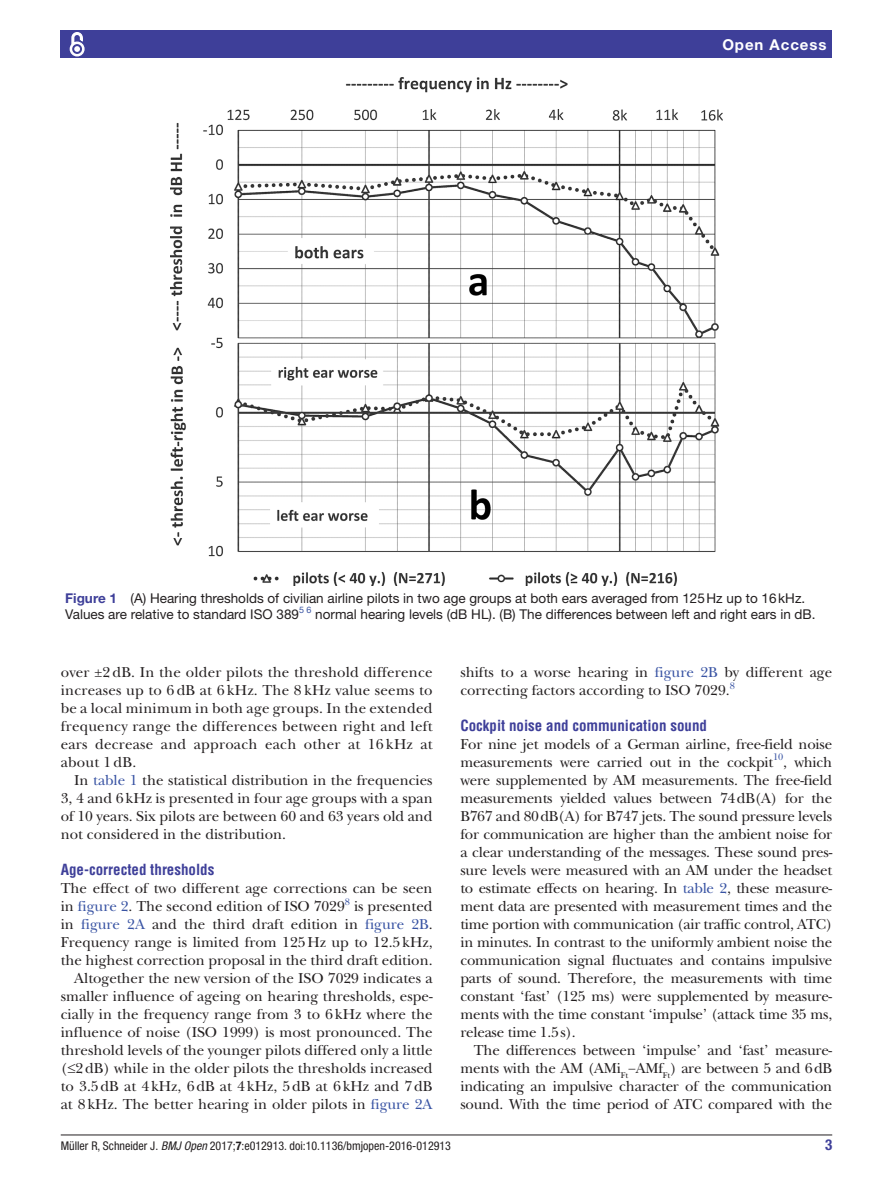
<style>
.page{position:relative;width:893px;height:1191px;background:#fff}
.page>*{position:absolute;margin:0;border:0;box-sizing:border-box;transform-origin:0 0}
.t1{font:15px/18px "New Baskerville";color:#231f20;text-align:justify}
.t2{font:700 condensed 15px "Helvetica";color:#3e3f99}
.t3{font:700 15px "Helvetica Neue LT Std";letter-spacing:.065em;color:#fff}
.t4{font:700 condensed 15px "Helvetica Neue LT Std";color:#3e3f99}
.t5{font:13.5px/16.2px "Helvetica Neue LT Std";color:#231f20}
.t6{font:condensed 12px "Helvetica Neue LT Std";color:#231f20}
.t7{font:9.9px "New Baskerville";color:#3853a3}
.s1{font-weight:700;color:#3e3f99}
.s2{color:#3853a3}
.s3{font-style:italic}
.s4{font-weight:700}
</style>
<div class="page">
<hr style="left:61px;top:1134px;width:771px;height:1px;background:#231f20">
<div style="left:61px;top:31px;width:771px;height:27px;background:#3e3f99"></div>
<svg style="left:69px;top:32px;width:16px;height:25px"></svg>
<img style="left:170px;top:77px;width:553px;height:508px">
<p class="t3" style="left:722px;top:35px;width:106px">Open Access</p>
<p class="t5" style="left:65px;top:590px;width:752px"><span class="s1">Figure 1</span> (A) Hearing thresholds of civilian airline pilots in two age groups at both ears averaged from 125Hz up to 16kHz.<br>Values are relative to standard ISO 389<sup>5</sup> <sup>6</sup> normal hearing levels (dB HL). (B) The differences between left and right ears in dB.</p>
<p class="t1" style="left:61px;top:663px;width:373px">over ±2 dB. In the older pilots the threshold difference increases up to 6 dB at 6 kHz. The 8 kHz value seems to be a local minimum in both age groups. In the extended frequency range the differences between right and left ears decrease and approach each other at 16 kHz at about 1 dB.</p>
<p class="t1" style="left:61px;top:771px;width:373px;text-indent:14px">In <span class="s2">table 1</span> the statistical distribution in the frequencies 3, 4 and 6kHz is presented in four age groups with a span of 10 years. Six pilots are between 60 and 63 years old and not considered in the distribution.</p>
<p class="t2" style="left:61px;top:860px;width:155px">Age-corrected thresholds</p>
<p class="t1" style="left:61px;top:879px;width:373px">The effect of two different age corrections can be seen in <span class="s2">figure 2</span>. The second edition of ISO 7029</p>
<p class="t7" style="left:345px;top:895px;width:7px">8</p>
<p class="t1" style="left:61px;top:897px;width:373px;text-align:right">is presented<br>in <span class="s2">figure 2A</span> and the third draft edition in <span class="s2">figure 2B</span>.<br>Frequency range is limited from 125Hz up to 12.5kHz, the highest correction proposal in the third draft edition.<br>Altogether the new version of the ISO 7029 indicates a smaller influence of ageing on hearing thresholds, espe&shy;cially in the frequency range from 3 to 6kHz where the influence of noise (ISO 1999) is most pronounced. The threshold levels of the younger pilots differed only a little (≤2dB) while in the older pilots the thresholds increased to 3.5dB at 4kHz, 6dB at 4kHz, 5dB at 6kHz and 7dB at 8kHz. The better hearing in older pilots in <span class="s2">figure 2A</span></p>
<p class="t1" style="left:460px;top:663px;width:373px">shifts to a worse hearing in <span class="s2">figure 2B</span> by different age correcting factors according to ISO 7029.<sup>8</sup></p>
<p class="t2" style="left:460px;top:716px;width:248px">Cockpit noise and communication sound</p>
<p class="t1" style="left:460px;top:735px;width:373px">For nine jet models of a German airline, free-field noise measurements were carried out in the cockpit</p>
<p class="t7" style="left:773px;top:751px;width:12px">10</p>
<p class="t1" style="left:460px;top:753px;width:373px;text-indent:323px">, which were supplemented by AM measurements. The free-field measurements yielded values between 74dB(A) for the B767 and 80dB(A) for B747 jets. The sound pressure levels for communication are higher than the ambient noise for a clear understanding of the messages. These sound pres&shy;sure levels were measured with an AM under the headset to estimate effects on hearing. In <span class="s2">table 2</span>, these measure&shy;ment data are presented with measurement times and the time portion with communication (air traffic control, ATC) in minutes. In contrast to the uniformly ambient noise the communication signal fluctuates and contains impulsive parts of sound. Therefore, the measurements with time constant ‘fast’ (125 ms) were supplemented by measure&shy;ments with the time constant ‘impulse’ (attack time 35 ms, release time 1.5s).</p>
<p class="t1" style="left:460px;top:1041px;width:373px;text-indent:14px">The differences between ‘impulse’ and ‘fast’ measure&shy;ments with the AM (AMi<sub>Ft</sub>−AMf<sub>Ft</sub>) are between 5 and 6dB indicating an impulsive character of the communication sound. With the time period of ATC compared with the</p>
<p class="t6" style="left:61px;top:1138px;width:392px">Müller R, Schneider J. <span class="s3">BMJ Open</span> 2017;<span class="s4">7</span>:e012913. doi:10.1136/bmjopen-2016-012913</p>
<p class="t4" style="left:825px;top:1135px;width:9px">3</p>
</div>
